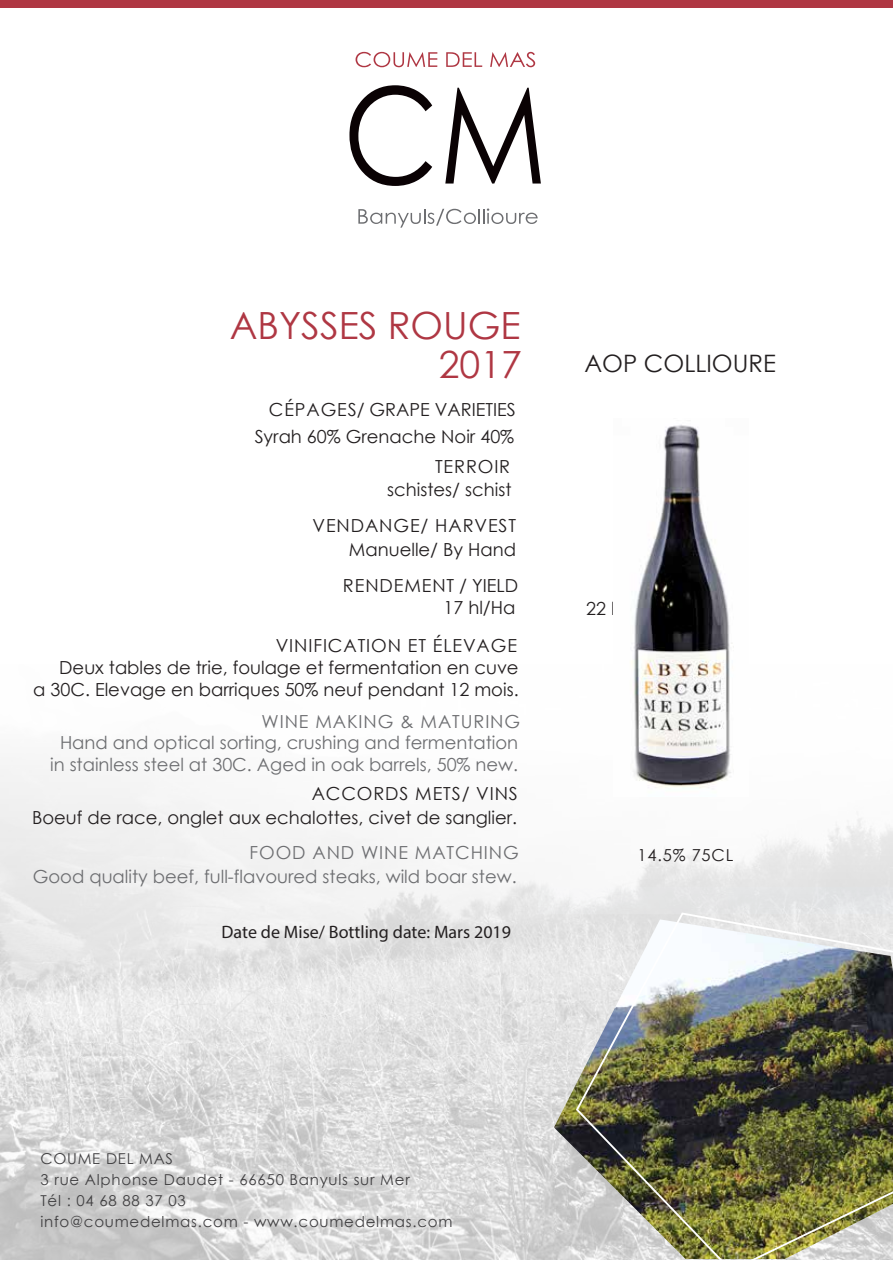
<style>
.page{position:relative;width:893px;height:1263px;background:#fff}
.page>*{position:absolute;margin:0;border:0;box-sizing:border-box;transform-origin:0 0}
.t1{font:37.5px/39px "Century Gothic";color:#af3743;text-align:right}
.t2{font:24px "Century Gothic";color:#231f20}
.t3{font:18px/22px "Century Gothic";color:#231f20;text-align:right}
.t4{font:18px/21.3px "Century Gothic";color:#6d6e71;text-align:right}
.t5{font:18px/24px "Century Gothic";letter-spacing:.05em;color:#231f20;text-align:right}
.t6{font:18px "Myriad Pro";color:#231f20}
.t7{font:16.5px "Century Gothic";letter-spacing:.05em;color:#231f20}
.t8{font:15px/21px "Century Gothic";letter-spacing:.05em;color:#414042}
</style>
<div class="page">
<img style="left:0;top:760px;width:893px;height:500px">
<img style="left:538px;top:888px;width:355px;height:370px">
<img style="left:574px;top:911px;width:319px;height:349px">
<div style="left:0;top:0;width:893px;height:8px;background:#af3743"></div>
<svg style="left:356px;top:52px;width:81px;height:15px"></svg>
<svg style="left:446px;top:52px;width:36px;height:15px"></svg>
<svg style="left:490px;top:52px;width:45px;height:15px"></svg>
<svg style="left:349px;top:85px;width:83px;height:101px"></svg>
<svg style="left:445px;top:88px;width:96px;height:96px"></svg>
<svg style="left:358px;top:208px;width:180px;height:20px"></svg>
<img style="left:613px;top:424px;width:135px;height:373px">
<h1 class="t1" style="left:230px;top:305px;width:294px">ABYSSES ROUGE<br>2017</h1>
<p class="t3" style="left:255px;top:396px;width:263px;line-height:27px">CÉPAGES/ GRAPE VARIETIES<br>Syrah 60% Grenache Noir 40%</p>
<p class="t3" style="left:387px;top:455px;width:126px;line-height:22.5px">TERROIR schistes/ schist</p>
<p class="t5" style="left:312px;top:513px;width:205px">VENDANGE/ HARVEST<br>Manuelle/ By Hand</p>
<p class="t5" style="left:343px;top:573px;width:177px">RENDEMENT / YIELD</p>
<p class="t3" style="left:443px;top:596px;width:73px">17 hl/Ha</p>
<p class="t3" style="left:33px;top:634px;width:487px">VINIFICATION ET ÉLEVAGE<br>Deux tables de trie, foulage et fermentation en cuve<br>a 30C. Elevage en barriques 50% neuf pendant 12 mois.</p>
<p class="t4" style="left:50px;top:711px;width:472px">WINE MAKING &amp; MATURING<br>Hand and optical sorting, crushing and fermentation in stainless steel at 30C. Aged in oak barrels, 50% new.</p>
<p class="t5" style="left:312px;top:781px;width:208px">ACCORDS METS/ VINS</p>
<p class="t3" style="left:32px;top:806px;width:487px">Boeuf de race, onglet aux echalottes, civet de sanglier.</p>
<p class="t4" style="left:33px;top:840px;width:487px;line-height:24px">FOOD AND WINE MATCHING<br>Good quality beef, full-flavoured steaks, wild boar stew.</p>
<p class="t6" style="left:222px;top:921px;width:291px">Date de Mise/ Bottling date: Mars 2019</p>
<h2 class="t2" style="left:584px;top:348px;width:193px">AOP COLLIOURE</h2>
<p class="t7" style="left:637px;top:845px;width:97px">14.5% 75CL</p>
<p class="t8" style="left:40px;top:1148px;width:413px">COUME DEL MAS<br>3 rue Alphonse Daudet - 66650 Banyuls sur Mer<br>Tél : 04 68 88 37 03<br>info@coumedelmas.com - www.coumedelmas.com</p>
</div>
